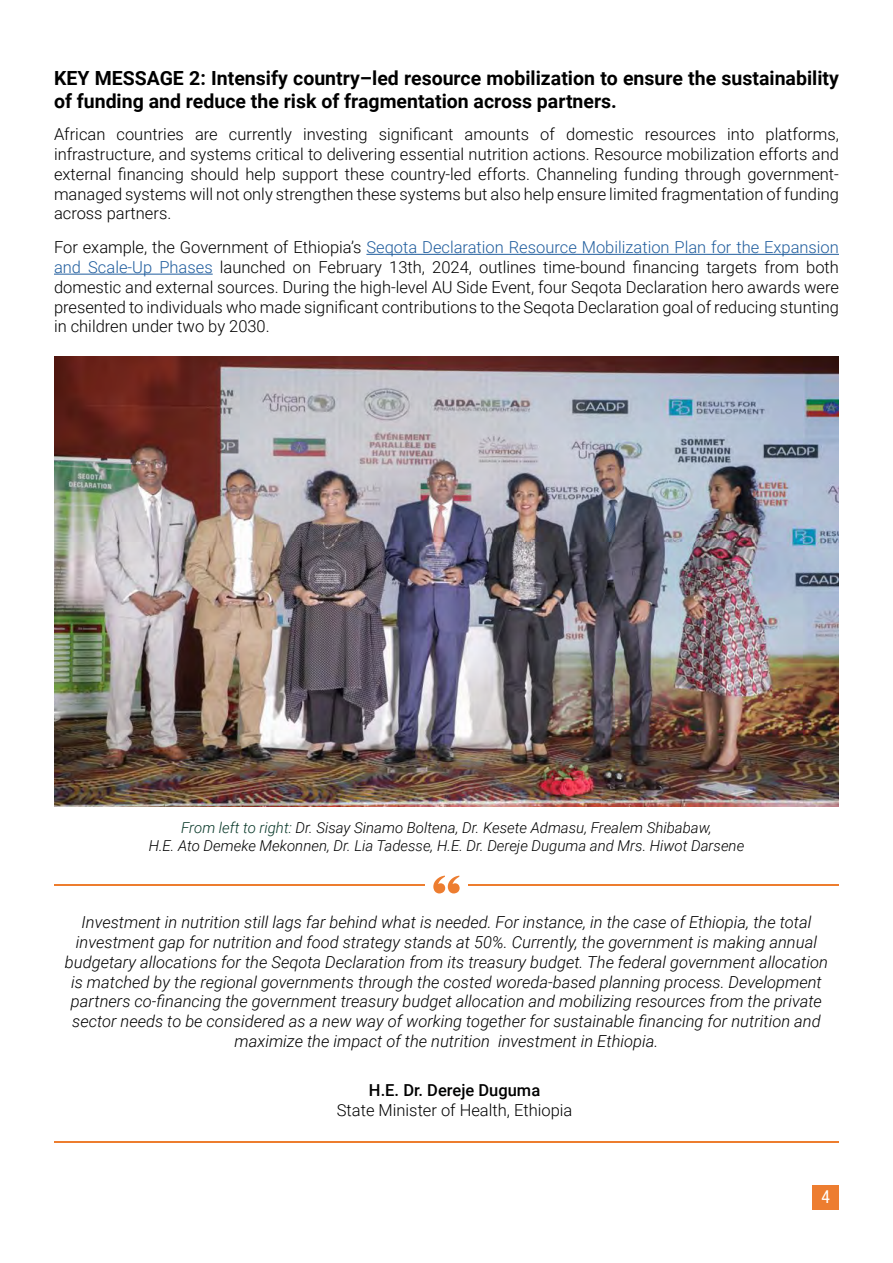
<style>
.page{position:relative;width:893px;height:1263px;background:#fff}
.page>*{position:absolute;margin:0;border:0;box-sizing:border-box;transform-origin:0 0}
.t1{font:700 19.5px/23.4px "Roboto";color:#000}
.t2{font:condensed 18px "Helvetica Neue LT Std";color:#fff}
.t3{font:300 16.5px/19.8px "Roboto";color:#000;text-align:justify}
.t4{font:italic 300 16.5px/19.8px "Roboto";color:#000101;text-align:center}
.t5{font:300 16.5px "Roboto";color:#000101}
.t6{font:500 16.5px "Roboto";color:#000101}
.t7{font:italic 300 15px/18px "Roboto";color:#000;text-align:center}
.s1{color:#215e9e}
.s2{color:#073727}
</style>
<div class="page">
<div style="left:813px;top:1185px;width:26px;height:24px;background:#ed7d30"></div>
<img style="left:54px;top:356px;width:785px;height:450px">
<hr style="left:366px;top:254px;width:473px;height:1px;background:#215e9e">
<hr style="left:54px;top:274px;width:159px;height:1px;background:#215e9e">
<hr style="left:468px;top:884px;width:371px;height:2px;background:#ed7d2e">
<hr style="left:54px;top:1142px;width:785px;height:1px;background:#ed7d2e">
<hr style="left:54px;top:884px;width:371px;height:2px;background:#ed7d2e">
<svg style="left:433px;top:876px;width:27px;height:17px"></svg>
<p class="t1" style="left:54px;top:66px;width:786px">KEY MESSAGE 2: Intensify country–led resource mobilization to ensure the sustainability of funding and reduce the risk of fragmentation across partners.</p>
<p class="t3" style="left:54px;top:124px;width:786px">African countries are currently investing significant amounts of domestic resources into platforms, infrastructure, and systems critical to delivering essential nutrition actions. Resource mobilization efforts and external financing should help support these country-led efforts. Channeling funding through government&shy;managed systems will not only strengthen these systems but also help ensure limited fragmentation of funding across partners.</p>
<p class="t3" style="left:54px;top:237px;width:786px">For example, the Government of Ethiopia’s <span class="s1">Seqota Declaration Resource Mobilization Plan for the Expansion and Scale-Up Phases</span> launched on February 13th, 2024, outlines time-bound financing targets from both domestic and external sources. During the high-level AU Side Event, four Seqota Declaration hero awards were presented to individuals who made significant contributions to the Seqota Declaration goal of reducing stunting in children under two by 2030.</p>
<p class="t7" style="left:149px;top:818px;width:597px"><span class="s2">From left to right:</span> Dr. Sisay Sinamo Boltena, Dr. Kesete Admasu, Frealem Shibabaw,<br>H.E. Ato Demeke Mekonnen, Dr. Lia Tadesse, H.E. Dr. Dereje Duguma and Mrs. Hiwot Darsene</p>
<p class="t4" style="left:65px;top:912px;width:764px">Investment in nutrition still lags far behind what is needed. For instance, in the case of Ethiopia, the total investment gap for nutrition and food strategy stands at 50%. Currently, the government is making annual budgetary allocations for the Seqota Declaration from its treasury budget. The federal government allocation is matched by the regional governments through the costed woreda-based planning process. Development partners co-financing the government treasury budget allocation and mobilizing resources from the private sector needs to be considered as a new way of working together for sustainable financing for nutrition and maximize the impact of the nutrition investment in Ethiopia.</p>
<p class="t6" style="left:369px;top:1078px;width:173px">H.E. Dr. Dereje Duguma</p>
<p class="t5" style="left:337px;top:1098px;width:237px">State Minister of Health, Ethiopia</p>
<p class="t2" style="left:821px;top:1186px;width:10px">4</p>
</div>
